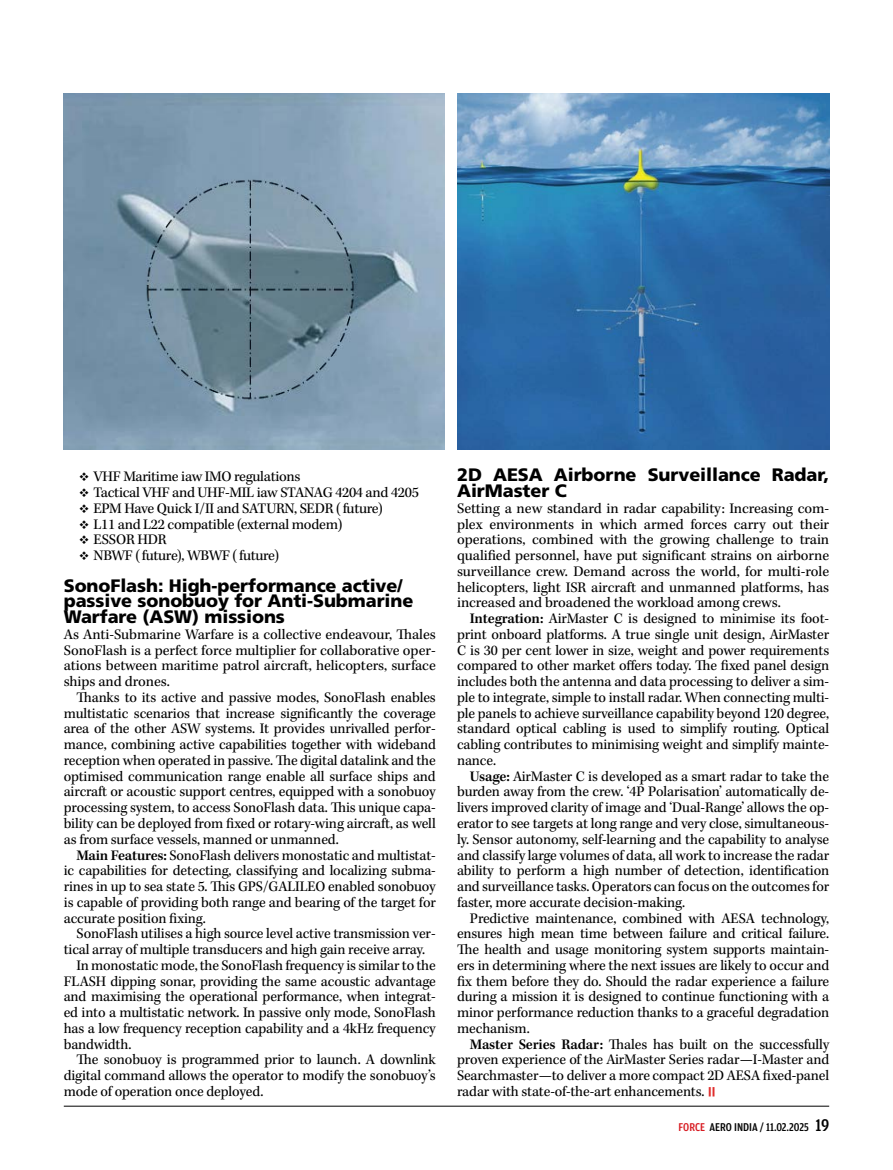
<style>
.page{position:relative;width:893px;height:1170px;background:#fff}
.page>*{position:absolute;margin:0;border:0;box-sizing:border-box;transform-origin:0 0}
.t1{font:900 18px/15.8px "Frutiger";letter-spacing:-.005em;color:#000}
.t2{font:15px/15.8px "Kepler Std";letter-spacing:-.01em;color:#000;text-align:justify}
.t3{font:500 12px "DM Amplitude Cond";color:#000}
.s1{font-weight:600}
.s2{color:#d71920}
.s3{font-size:18px}
</style>
<div class="page">
<hr style="left:64px;top:1105px;width:765px;height:1px;background:#000">
<img style="left:64px;top:94px;width:380px;height:356px">
<img style="left:457px;top:94px;width:372px;height:356px">
<p class="t2" style="left:79px;top:469px;width:136px">❖ VHF Maritime iaw IMO</p>
<p class="t2" style="left:234px;top:469px;width:68px">regulations</p>
<p class="t2" style="left:79px;top:485px;width:219px">❖ Tactical VHF and UHF-MIL iaw STANAG</p>
<p class="t2" style="left:335px;top:485px;width:85px">4204 and 4205</p>
<p class="t2" style="left:79px;top:501px;width:306px">❖ EPM Have Quick I/II and SAT URN, SED R ( future)</p>
<p class="t2" style="left:79px;top:516px;width:265px">❖ L11 and L22 compatible (external modem)</p>
<p class="t2" style="left:79px;top:532px;width:89px">❖ ESSOR HDR</p>
<p class="t2" style="left:79px;top:548px;width:202px">❖ NBWF ( future), WBWF ( future)</p>
<p class="t1" style="left:64px;top:577px;width:351px">SonoFlash: High-performance active/ passive sonobuoy for Anti-Submarine<br>Warfare (ASW) missions</p>
<p class="t2" style="left:64px;top:627px;width:374px">As Anti-Submarine Warfare is a collective endeavour, Thales SonoFlash is a perfect force multiplier for collaborative oper&shy;ations between maritime patrol aircraft, helicopters, surface ships and drones.</p>
<p class="t2" style="left:64px;top:690px;width:374px;text-indent:13px">Thanks to its active and passive modes, SonoFlash enables multistatic scenarios that increase significantly the coverage area of the other ASW systems. It provides unrivalled perfor&shy;mance, combining active capabilities together with wideband reception when operated in passive. The digital datalink and the optimised communication range enable all surface ships and aircraft or acoustic support centres, equipped with a sonobuoy processing system, to access SonoFlash data. This unique capa&shy;bility can be deployed from fixed or rotary-wing aircraft, as well as from surface vessels, manned or unmanned.</p>
<p class="t2" style="left:64px;top:847px;width:374px;text-indent:13px"><span class="s1">Main Features:</span> SonoFlash delivers monostatic and multistat&shy;ic capabilities for detecting, classifying and localizing subma&shy;rines in up to sea state 5. This GPS/GALILEO enabled sonobuoy is capable of providing both range and bearing of the target for accurate position fixing.</p>
<p class="t2" style="left:77px;top:926px;width:361px">SonoFlash utilises a high source level active transmission ver-</p>
<p class="t2" style="left:64px;top:942px;width:363px">tical array of multiple transducers and high gain receive array.</p>
<p class="t2" style="left:77px;top:957px;width:361px">In monostatic mode, the SonoFlash frequency is similar to the</p>
<p class="t2" style="left:64px;top:973px;width:374px">FLASH dipping sonar, providing the same acoustic advantage</p>
<p class="t2" style="left:64px;top:989px;width:374px">and maximising the operational performance, when integrat-</p>
<p class="t2" style="left:64px;top:1005px;width:374px">ed into a multistatic network. In passive only mode, SonoFlash</p>
<p class="t2" style="left:64px;top:1020px;width:374px">has a low frequency reception capability and a 4kHz frequency</p>
<p class="t2" style="left:64px;top:1036px;width:69px">bandwidth.</p>
<p class="t2" style="left:77px;top:1052px;width:361px">The sonobuoy is programmed prior to launch. A downlink</p>
<p class="t2" style="left:64px;top:1068px;width:374px">digital command allows the operator to modify the sonobuoy’s</p>
<p class="t2" style="left:64px;top:1083px;width:201px">mode of operation once deployed.</p>
<p class="t1" style="left:457px;top:467px;width:374px">2D AESA Airborne Surveillance Radar,<br>AirMaster C</p>
<p class="t2" style="left:457px;top:501px;width:374px">Setting a new standard in radar capability: Increasing com&shy;plex environments in which armed forces carry out their operations, combined with the growing challenge to train qualified personnel, have put significant strains on airborne surveillance crew. Demand across the world, for multi-role helicopters, light ISR aircraft and unmanned platforms, has increased and broadened the workload among crews.</p>
<p class="t2" style="left:457px;top:611px;width:374px;text-indent:13px"><span class="s1">Integration:</span> AirMaster C is designed to minimise its foot&shy;print onboard platforms. A true single unit design, AirMaster C is 30 per cent lower in size, weight and power requirements compared to other market offers today. The fixed panel design includes both the antenna and data processing to deliver a sim&shy;ple to integrate, simple to install radar. When connecting multi&shy;ple panels to achieve surveillance capability beyond 120 degree, standard optical cabling is used to simplify routing. Optical cabling contributes to minimising weight and simplify mainte&shy;nance.</p>
<p class="t2" style="left:457px;top:768px;width:374px;text-indent:13px"><span class="s1">Usage:</span> AirMaster C is developed as a smart radar to take the burden away from the crew. ‘4P Polarisation’ automatically de&shy;livers improved clarity of image and ‘Dual-Range’ allows the op&shy;erator to see targets at long range and very close, simultaneous&shy;ly. Sensor autonomy, self-learning and the capability to analyse and classify large volumes of data, all work to increase the radar ability to perform a high number of detection, identification and surveillance tasks. Operators can focus on the outcomes for faster, more accurate decision-making.</p>
<p class="t2" style="left:457px;top:910px;width:374px;text-indent:13px">Predictive maintenance, combined with AE SA technology, ensures high mean time between failure and critical failure.<br>The health and usage monitoring system supports maintain&shy;ers in determining where the next issues are likely to occur and fix them before they do. Should the radar experience a failure during a mission it is designed to continue functioning with a minor performance reduction thanks to a graceful degradation mechanism.</p>
<p class="t2" style="left:457px;top:1036px;width:374px;text-indent:13px"><span class="s1">Master Series Radar:</span> Thales has built on the successfully proven experience of the AirMaster Series radar—I-Master and Searchmaster—to deliver a more compact 2D AE SA fixed-panel radar with state-of-the-art enhancements.</p>
<p class="t3" style="left:678px;top:1119px;width:152px"><span class="s2">FORCE</span> AERO INDIA / 11.02.2025 <span class="s3">19</span></p>
</div>
